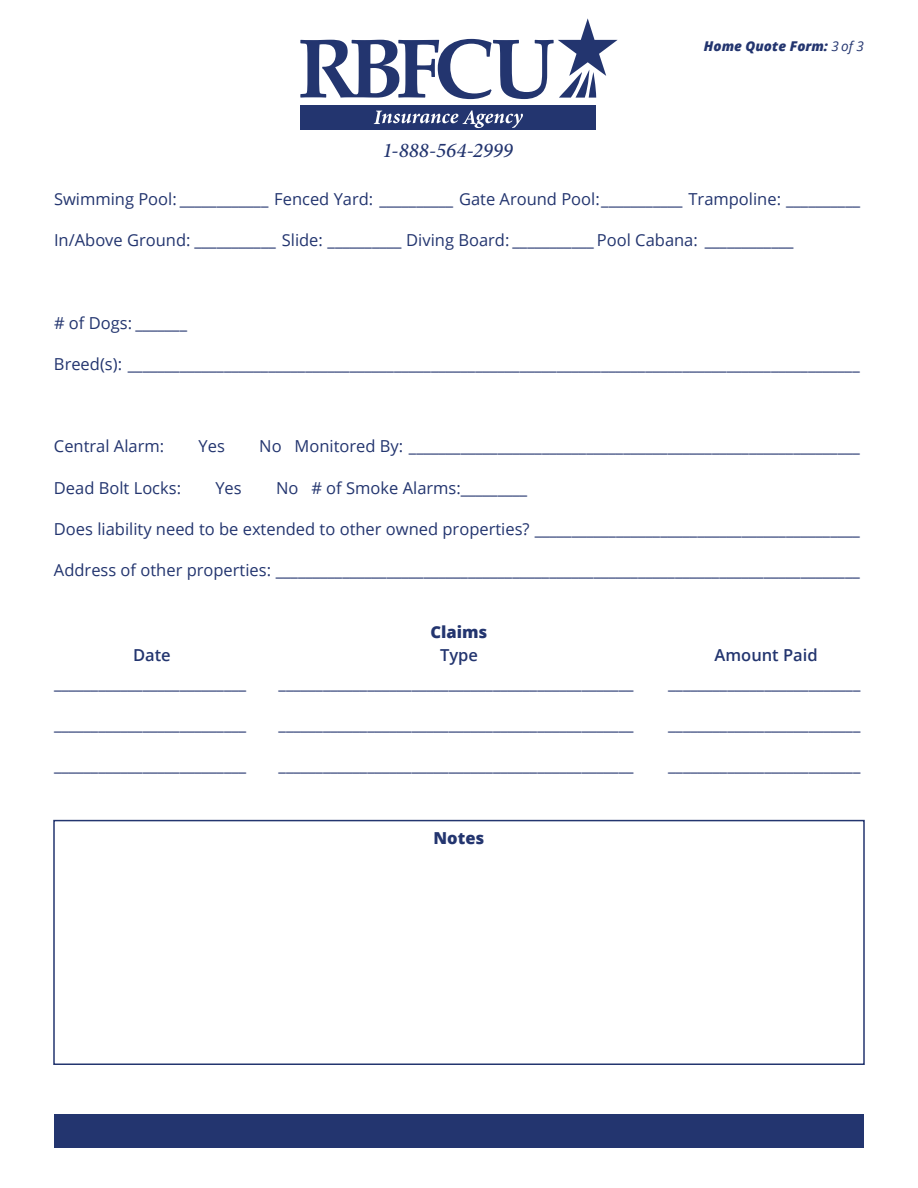
<style>
.page{position:relative;width:918px;height:1188px;background:#fff}
.page>*{position:absolute;margin:0;border:0;box-sizing:border-box;transform-origin:0 0}
.t1{font:italic 500 21px "Minion Pro";letter-spacing:-.005em;color:#23356f}
.t2{font:16.5px "Open Sans";color:#23356f}
.t3{font:600 16.5px "Open Sans";color:#23356f}
.t4{font:800 16.5px "Open Sans";color:#23356f}
.t5{font:italic 800 13.5px "Open Sans";color:#23356f}
.s1{font-weight:400}
</style>
<div class="page">
<svg style="left:300px;top:18px;width:318px;height:81px"></svg>
<div style="left:300px;top:105px;width:296px;height:25px;background:#23356f"></div>
<svg style="left:374px;top:110px;width:149px;height:18px"></svg>
<div style="left:54px;top:1114px;width:810px;height:34px;background:#23356f"></div>
<div style="left:53px;top:820px;width:812px;height:245px;border:2px solid #23356f"></div>
<p class="t1" style="left:383px;top:136px;width:132px">1-888-564-2999</p>
<p class="t5" style="left:704px;top:36px;width:162px">Home Quote Form: <span class="s1">3 of 3</span></p>
<p class="t2" style="left:54px;top:188px;width:808px">Swimming Pool: ____________ Fenced Yard: __________ Gate Around Pool:___________ Trampoline: __________</p>
<p class="t2" style="left:54px;top:229px;width:741px">In/Above Ground: ___________ Slide: __________ Diving Board: ___________ Pool Cabana: ____________</p>
<p class="t2" style="left:54px;top:311px;width:135px"># of Dogs: _______</p>
<p class="t2" style="left:54px;top:353px;width:807px">Breed(s): ___________________________________________________________________________________________________</p>
<p class="t2" style="left:54px;top:435px;width:112px">Central Alarm:</p>
<p class="t2" style="left:199px;top:435px;width:28px">Yes</p>
<p class="t2" style="left:259px;top:435px;width:24px">No</p>
<p class="t2" style="left:295px;top:435px;width:567px">Monitored By: _____________________________________________________________</p>
<p class="t2" style="left:54px;top:476px;width:129px">Dead Bolt Locks:</p>
<p class="t2" style="left:215px;top:476px;width:28px">Yes</p>
<p class="t2" style="left:276px;top:476px;width:24px">No</p>
<p class="t2" style="left:311px;top:476px;width:217px"># of Smoke Alarms:_________</p>
<p class="t2" style="left:54px;top:518px;width:807px">Does liability need to be extended to other owned properties? ____________________________________________</p>
<p class="t2" style="left:54px;top:559px;width:807px">Address of other properties: _______________________________________________________________________________</p>
<h3 class="t4" style="left:430px;top:619px;width:58px">Claims</h3>
<p class="t3" style="left:133px;top:644px;width:39px">Date</p>
<p class="t2" style="left:54px;top:671px;width:194px">__________________________</p>
<p class="t3" style="left:440px;top:644px;width:39px">Type</p>
<p class="t2" style="left:279px;top:671px;width:356px">________________________________________________</p>
<p class="t3" style="left:715px;top:644px;width:105px">Amount Paid</p>
<p class="t2" style="left:668px;top:671px;width:194px">__________________________</p>
<p class="t2" style="left:54px;top:713px;width:194px">__________________________</p>
<p class="t2" style="left:279px;top:713px;width:356px">________________________________________________</p>
<p class="t2" style="left:668px;top:713px;width:194px">__________________________</p>
<p class="t2" style="left:54px;top:754px;width:194px">__________________________</p>
<p class="t2" style="left:279px;top:754px;width:356px">________________________________________________</p>
<p class="t2" style="left:668px;top:754px;width:194px">__________________________</p>
<h3 class="t4" style="left:434px;top:825px;width:52px">Notes</h3>
</div>
